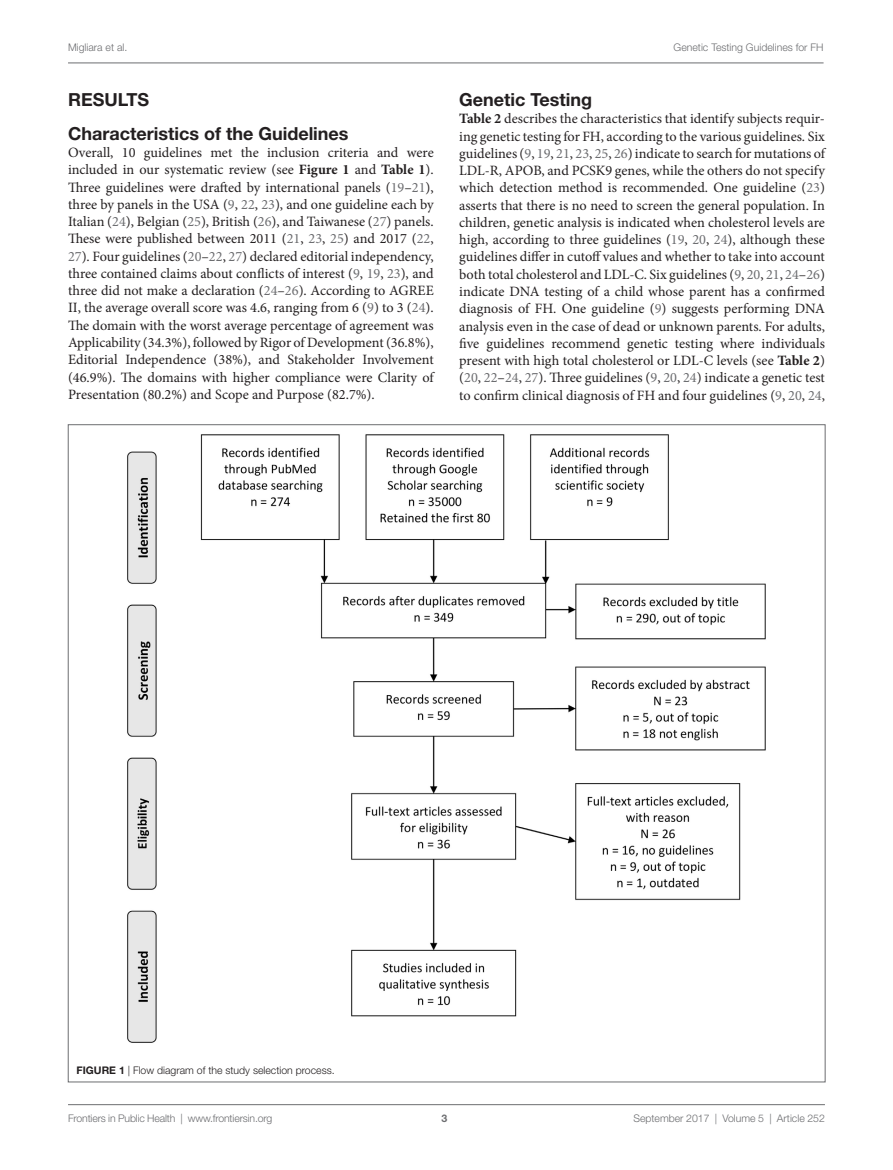
<style>
.page{position:relative;width:893px;height:1170px;background:#fff}
.page>*{position:absolute;margin:0;border:0;box-sizing:border-box;transform-origin:0 0}
.t1{font:700 18px/33.8px "Helvetica Neue LT Std";color:#231f20}
.t2{font:14.25px/17.2px "Minion Pro";color:#231f20;text-align:justify}
.t3{font:300 10.5px "Helvetica Neue LT Std";color:#6c6d70}
.t4{font:300 10.5px "Helvetica Neue LT Std";color:#231f20}
.t5{font:700 10.5px "Helvetica Neue LT Std";color:#231f20}
.t6{font:700 10.5px "Helvetica Neue LT Std";color:#6c6d70}
.s1{font-weight:700}
.s2{color:#6c6d70}
</style>
<div class="page">
<img style="left:127px;top:434px;width:639px;height:609px">
<hr style="left:68px;top:1104px;width:757px;height:1px;background:#6c6d70">
<hr style="left:68px;top:63px;width:755px;height:1px;background:#6c6d70">
<p class="t3" style="left:68px;top:41px;width:61px">Migliara et al.</p>
<p class="t3" style="left:674px;top:41px;width:151px">Genetic Testing Guidelines for FH</p>
<p class="t1" style="left:68px;top:82px;width:282px">RESULTS<br>Characteristics of the Guidelines</p>
<p class="t2" style="left:68px;top:144px;width:367px">Overall, 10 guidelines met the inclusion criteria and were included in our systematic review (see <span class="s1">Figure 1</span> and <span class="s1">Table 1</span>).<br>Three guidelines were drafted by international panels (<span class="s2">19</span>–<span class="s2">21</span>), three by panels in the USA (<span class="s2">9</span>, <span class="s2">22</span>, <span class="s2">23</span>), and one guideline each by Italian (<span class="s2">24</span>), Belgian (<span class="s2">25</span>), British (<span class="s2">26</span>), and Taiwanese (<span class="s2">27</span>) panels.<br>These were published between 2011 (<span class="s2">21</span>, <span class="s2">23</span>, <span class="s2">25</span>) and 2017 (<span class="s2">22</span>, <span class="s2">27</span>). Four guidelines (<span class="s2">20</span>–<span class="s2">22</span>, <span class="s2">27</span>) declared editorial independency, three contained claims about conflicts of interest (<span class="s2">9</span>, <span class="s2">19</span>, <span class="s2">23</span>), and three did not make a declaration (<span class="s2">24</span>–<span class="s2">26</span>). According to AGREE II, the average overall score was 4.6, ranging from 6 (<span class="s2">9</span>) to 3 (<span class="s2">24</span>).<br>The domain with the worst average percentage of agreement was Applicability (34.3%), followed by Rigor of Development (36.8%), Editorial Independence (38%), and Stakeholder Involvement (46.9%). The domains with higher compliance were Clarity of Presentation (80.2%) and Scope and Purpose (82.7%).</p>
<p class="t1" style="left:459px;top:82px;width:134px">Genetic Testing</p>
<p class="t2" style="left:459px;top:110px;width:367px"><span class="s1">Table 2</span> describes the characteristics that identify subjects requir&shy;ing genetic testing for FH, according to the various guidelines. Six guidelines (<span class="s2">9</span>, <span class="s2">19</span>, <span class="s2">21</span>, <span class="s2">23</span>, <span class="s2">25</span>, <span class="s2">26</span>) indicate to search for mutations of LDL-R, APOB, and PCSK9 genes, while the others do not specify which detection method is recommended. One guideline (<span class="s2">23</span>) asserts that there is no need to screen the general population. In children, genetic analysis is indicated when cholesterol levels are high, according to three guidelines (<span class="s2">19</span>, <span class="s2">20</span>, <span class="s2">24</span>), although these guidelines differ in cutoff values and whether to take into account both total cholesterol and LDL-C. Six guidelines (<span class="s2">9</span>, <span class="s2">20</span>, <span class="s2">21</span>, <span class="s2">24</span>–<span class="s2">26</span>) indicate DNA testing of a child whose parent has a confirmed diagnosis of FH. One guideline (<span class="s2">9</span>) suggests performing DNA analysis even in the case of dead or unknown parents. For adults, five guidelines recommend genetic testing where individuals present with high total cholesterol or LDL-C levels (see <span class="s1">Table 2</span>) (<span class="s2">20</span>, <span class="s2">22</span>–<span class="s2">24</span>, <span class="s2">27</span>). Three guidelines (<span class="s2">9</span>, <span class="s2">20</span>, <span class="s2">24</span>) indicate a genetic test to confirm clinical diagnosis of FH and four guidelines (<span class="s2">9</span>, <span class="s2">20</span>, <span class="s2">24</span>,</p>
<p class="t5" style="left:77px;top:1063px;width:18px">Figur</p>
<p class="t4" style="left:109px;top:1063px;width:227px"><span class="s1">e 1</span> | Flow diagram of the study selection process.</p>
<p class="t3" style="left:68px;top:1111px;width:206px">Frontiers in Public Health | www.frontiersin.org</p>
<p class="t3" style="left:633px;top:1111px;width:193px">September 2017 | Volume 5 | Article 252</p>
<p class="t6" style="left:441px;top:1111px;width:7px">3</p>
</div>
